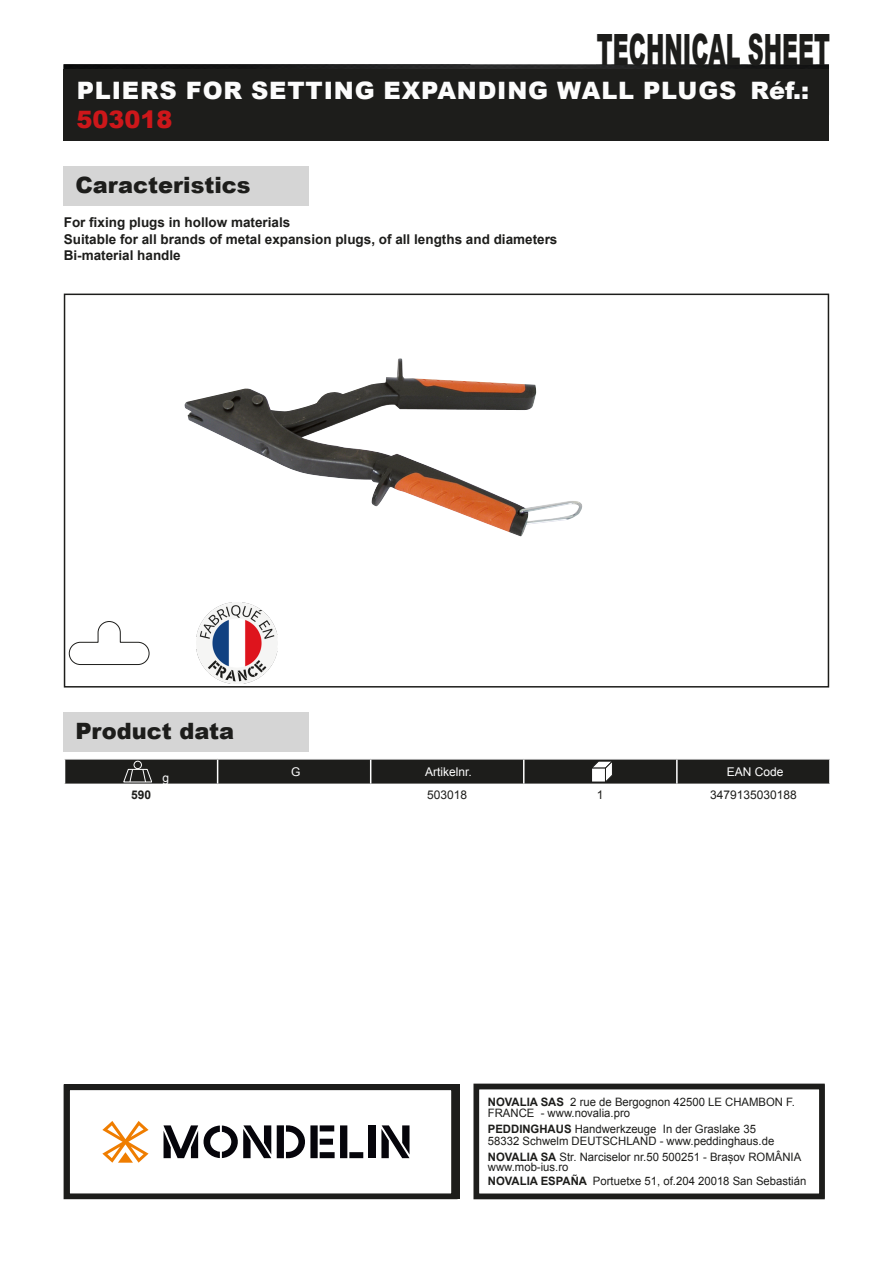
<style>
.page{position:relative;width:893px;height:1263px;background:#fff}
.page>*{position:absolute;margin:0;border:0;box-sizing:border-box;transform-origin:0 0}
.t1{font:900 43.2px "Arial";color:#1d1d1b;scale:.51 1}
.t2{font:900 24px "Arial";letter-spacing:.035em;color:#fcfcfc}
.t3{font:900 24px "Arial";color:#cd171a}
.t4{font:900 22.5px "Arial";color:#1d1d1b}
.t5{font:700 13.5px/16.2px "Arial";color:#1d1d1b}
.t6{font:12.9px/14.2px "Arial";color:#1d1d1b}
.t7{font:700 12.9px "Arial";color:#1d1d1b}
.t8{font:12px "Arial";color:#1d1d1b}
.t9{font:12px "Arial";color:#fff}
.t10{font:700 12px "Arial";color:#1d1d1b}
.t11{font:11.55px/11.6px "Arial";color:#1d1d1b}
.s1{font-weight:700}
</style>
<div class="page">
<img style="left:64px;top:64px;width:765px;height:5px">
<div style="left:64px;top:69px;width:765px;height:72px;background:#1d1d1b"></div>
<div style="left:64px;top:166px;width:245px;height:40px;background:#d5d5d5"></div>
<div style="left:64px;top:294px;width:765px;height:393px;border:2px solid #1d1d1b"></div>
<div style="left:64px;top:713px;width:245px;height:39px;background:#d5d5d5"></div>
<svg style="left:64px;top:759px;width:766px;height:25px;background:#2d2d2b"></svg>
<img style="left:185px;top:358px;width:398px;height:178px">
<svg style="left:69px;top:621px;width:81px;height:44px"></svg>
<img style="left:196px;top:603px;width:81px;height:80px">
<div style="left:473px;top:1084px;width:352px;height:115px;border:6px solid #1d1d1b"></div>
<div style="left:64px;top:1084px;width:393px;height:115px;border:6px solid #1d1d1b"></div>
<svg style="left:277px;top:1125px;width:86px;height:33px"></svg>
<div style="left:369px;top:1125px;width:7px;height:33px;background:#06050b"></div>
<svg style="left:381px;top:1125px;width:28px;height:33px"></svg>
<svg style="left:102px;top:1121px;width:47px;height:42px"></svg>
<svg style="left:164px;top:1125px;width:107px;height:33px"></svg>
<h1 class="t1" style="left:597px;top:18px;width:458px">TECHNICAL SHEET</h1>
<h2 class="t2" style="left:77px;top:73px;width:734px">PLIERS FOR SETTING EXPANDING WALL PLUGS Réf.:</h2>
<h2 class="t3" style="left:76px;top:102px;width:98px">503018</h2>
<h3 class="t4" style="left:75px;top:168px;width:177px">Caracteristics</h3>
<p class="t5" style="left:64px;top:215px;width:495px">For fixing plugs in hollow materials<br>Suitable for all brands of metal expansion plugs, of all lengths and diameters<br>Bi-material handle</p>
<h3 class="t4" style="left:75px;top:715px;width:160px">Product data</h3>
<p class="t9" style="left:162px;top:770px;width:8px">g</p>
<p class="t9" style="left:291px;top:763px;width:11px">G</p>
<p class="t9" style="left:425px;top:763px;width:48px">Artikelnr.</p>
<p class="t9" style="left:727px;top:763px;width:58px">EAN Code</p>
<p class="t10" style="left:131px;top:786px;width:22px">590</p>
<p class="t8" style="left:427px;top:787px;width:42px">503018</p>
<p class="t8" style="left:597px;top:787px;width:8px">1</p>
<p class="t8" style="left:710px;top:787px;width:88px">3479135030188</p>
<p class="t11" style="left:488px;top:1096px;width:309px"><span class="s1">NOVALIA SAS</span> 2 rue de Bergognon 42500 LE CHAMBON F.<br>FRANCE - www.novalia.pro</p>
<p class="t11" style="left:488px;top:1123px;width:288px"><span class="s1">PEDDINGHAUS</span> Handwerkzeuge In der Graslake 35<br>58332 Schwelm DEUTSCHLAND - www.peddinghaus.de</p>
<p class="t11" style="left:488px;top:1151px;width:315px;line-height:10.2px"><span class="s1">NOVALIA SA</span> Str. Narciselor nr.50 500251 - Brașov ROMÂNIA www.mob-ius.ro</p>
<p class="t11" style="left:488px;top:1175px;width:320px"><span class="s1">NOVALIA ESPAÑA</span> Portuetxe 51, of.204 20018 San Sebastián</p>
<p class="t7" style="left:504px;top:1105px;width:86px">NOVALIA SAS</p>
<p class="t6" style="left:504px;top:1121px;width:181px">2 rue de Bergognon 42500<br>LE CHAMBON FEUGEROLLES<br>FRANCE<br>www.novalia.pro</p>
</div>
